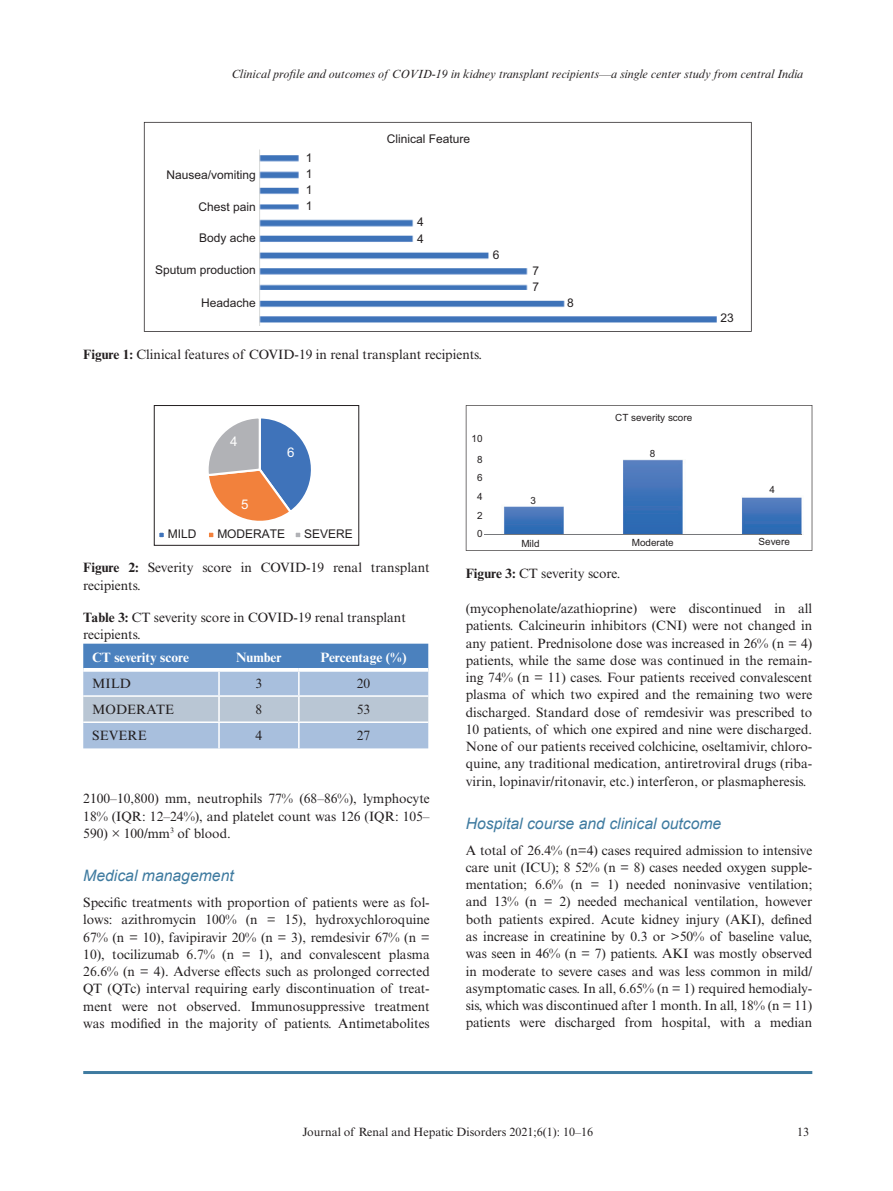
<style>
.page{position:relative;width:893px;height:1191px;background:#fff}
.page>*{position:absolute;margin:0;border:0;box-sizing:border-box;transform-origin:0 0}
.t1{font:italic 15.75px "Arial";color:#3f7ba0}
.TX{font:13.5px/17.2px "Times New Roman MT Std";color:#231f20;text-align:justify}
.FGC{font:13.5px/17.2px "Times New Roman MT Std";color:#231f20}
.TT{font:13.5px/17.2px "Times New Roman MT Std";color:#231f20}
.TCH{font:700 13.5px "Times New Roman MT Std";color:#fff}
.TB{font:13.5px "Times New Roman MT Std";color:#231f20}
.t2{font:13.35px "Arial";color:#fff}
.t3{font:12px/16.2px "Arial";color:#231f20}
.t4{font:italic 12px "Times New Roman MT Std";color:#231f20}
.t5{font:12px "Times New Roman MT Std";color:#231f20}
.t6{font:9.9px "Arial";color:#231f20}
.s1{font-weight:700}
</style>
<div class="page">
<hr style="left:83px;top:1071px;width:729px;height:3px;background:#3f7ba0">
<svg style="left:144px;top:122px;width:608px;height:210px"></svg>
<svg style="left:208px;top:418px;width:103px;height:103px"></svg>
<div style="left:157px;top:530px;width:9px;height:9px;background:#3f73ba;border:2px solid #fff"></div>
<div style="left:207px;top:530px;width:9px;height:9px;background:#f2813c;border:2px solid #fff"></div>
<svg style="left:295px;top:532px;width:6px;height:6px"></svg>
<div style="left:154px;top:405px;width:205px;height:141px;border:1px solid #231f20"></div>
<svg style="left:83px;top:643px;width:345px;height:105px;background:#96b2d3"></svg>
<hr style="left:218px;top:671px;width:2px;height:24px;background:#fff">
<hr style="left:298px;top:671px;width:2px;height:24px;background:#fff">
<hr style="left:218px;top:697px;width:2px;height:24px;background:#fff">
<hr style="left:298px;top:697px;width:2px;height:24px;background:#fff">
<hr style="left:218px;top:723px;width:2px;height:25px;background:#fff">
<hr style="left:298px;top:723px;width:2px;height:25px;background:#fff">
<hr style="left:83px;top:668px;width:136px;height:3px;background:#fff">
<hr style="left:219px;top:668px;width:80px;height:3px;background:#fff">
<hr style="left:299px;top:668px;width:129px;height:3px;background:#fff">
<hr style="left:83px;top:695px;width:136px;height:2px;background:#fff">
<hr style="left:219px;top:695px;width:80px;height:2px;background:#fff">
<hr style="left:299px;top:695px;width:129px;height:2px;background:#fff">
<hr style="left:83px;top:721px;width:136px;height:2px;background:#fff">
<hr style="left:219px;top:721px;width:80px;height:2px;background:#fff">
<hr style="left:299px;top:721px;width:129px;height:2px;background:#fff">
<svg style="left:466px;top:405px;width:346px;height:146px"></svg>
<p class="t4" style="left:231px;top:67px;width:573px">Clinical profile and outcomes of COVID-19 in kidney transplant recipients—a single center study from central India</p>
<p class="t3" style="left:166px;top:166px;width:91px">Nausea/vomiting</p>
<p class="t3" style="left:198px;top:199px;width:59px">Chest pain</p>
<p class="t3" style="left:199px;top:230px;width:58px">Body ache</p>
<p class="t3" style="left:155px;top:262px;width:102px">Sputum production</p>
<p class="t3" style="left:201px;top:295px;width:56px">Headache</p>
<p class="t3" style="left:306px;top:149px;width:8px;text-align:justify">1<br>1<br>1<br>1</p>
<p class="t3" style="left:387px;top:130px;width:85px">Clinical Feature</p>
<p class="t3" style="left:417px;top:214px;width:8px;line-height:16.6px">4<br>4</p>
<p class="t3" style="left:493px;top:247px;width:8px">6</p>
<p class="FGC" style="left:83px;top:345px;width:401px"><span class="s1">Figure 1:</span> Clinical features of COVID-19 in renal transplant recipients.</p>
<p class="t2" style="left:230px;top:432px;width:9px">4</p>
<p class="t2" style="left:287px;top:443px;width:9px">6</p>
<p class="t6" style="left:472px;top:432px;width:13px">10</p>
<p class="t6" style="left:477px;top:452px;width:7px">8</p>
<p class="t6" style="left:477px;top:471px;width:7px">6</p>
<p class="t3" style="left:532px;top:262px;width:8px;line-height:16.6px">7<br>7</p>
<p class="t3" style="left:567px;top:295px;width:8px">8</p>
<p class="t3" style="left:721px;top:310px;width:15px">23</p>
<p class="t6" style="left:615px;top:410px;width:78px">CT severity score</p>
<p class="t6" style="left:650px;top:447px;width:7px">8</p>
<p class="t2" style="left:241px;top:495px;width:9px">5</p>
<p class="t3" style="left:168px;top:526px;width:30px">MILD</p>
<p class="t3" style="left:217px;top:526px;width:69px">MODERATE</p>
<p class="t3" style="left:304px;top:526px;width:50px">SEVERE</p>
<p class="FGC" style="left:83px;top:559px;width:348px"><span class="s1">Figure 2:</span> Severity score in COVID-19 renal transplant recipients.</p>
<p class="TT" style="left:83px;top:608px;width:324px"><span class="s1">Table 3:</span> CT severity score in COVID-19 renal transplant recipients.</p>
<p class="TCH" style="left:92px;top:648px;width:98px">CT severity score</p>
<p class="TCH" style="left:236px;top:648px;width:47px">Number</p>
<p class="TCH" style="left:321px;top:648px;width:87px">Percentage (%)</p>
<p class="TB" style="left:92px;top:675px;width:40px">MILD</p>
<p class="TB" style="left:256px;top:675px;width:8px">3</p>
<p class="TB" style="left:357px;top:675px;width:15px">20</p>
<p class="TB" style="left:92px;top:701px;width:83px">MODERATE</p>
<p class="TB" style="left:256px;top:701px;width:8px">8</p>
<p class="TB" style="left:357px;top:701px;width:15px">53</p>
<p class="TB" style="left:92px;top:728px;width:56px">SEVERE</p>
<p class="TB" style="left:256px;top:728px;width:8px">4</p>
<p class="TB" style="left:357px;top:728px;width:15px">27</p>
<p class="TX" style="left:83px;top:790px;width:348px">2100–10,800) mm, neutrophils 77% (68–86%), lymphocyte 18% (IQR: 12–24%), and platelet count was 126 (IQR: 105– 590) × 100/mm<sup>3</sup> of blood.</p>
<h2 class="t1" style="left:83px;top:865px;width:152px">Medical management</h2>
<p class="TX" style="left:83px;top:893px;width:348px">Specific treatments with proportion of patients were as fol&shy;lows: azithromycin 100% (n = 15), hydroxychloroquine 67% (n = 10), favipiravir 20% (n = 3), remdesivir 67% (n = 10), tocilizumab 6.7% (n = 1), and convalescent plasma 26.6% (n = 4). Adverse effects such as prolonged corrected QT (QTc) interval requiring early discontinuation of treat&shy;ment were not observed. Immunosuppressive treatment was modified in the majority of patients. Antimetabolites</p>
<p class="t6" style="left:477px;top:490px;width:7px">4</p>
<p class="t6" style="left:477px;top:509px;width:7px">2</p>
<p class="t6" style="left:477px;top:527px;width:7px">0</p>
<p class="t6" style="left:531px;top:494px;width:7px">3</p>
<p class="t6" style="left:521px;top:537px;width:20px">Mild</p>
<p class="t6" style="left:632px;top:536px;width:43px">Moderate</p>
<p class="FGC" style="left:466px;top:564px;width:156px"><span class="s1">Figure 3:</span> CT severity score.</p>
<p class="t6" style="left:770px;top:483px;width:7px">4</p>
<p class="t6" style="left:758px;top:535px;width:33px">Severe</p>
<p class="TX" style="left:466px;top:600px;width:348px">(mycophenolate/azathioprine) were discontinued in all patients. Calcineurin inhibitors (CNI) were not changed in any patient. Prednisolone dose was increased in 26% (n = 4) patients, while the same dose was continued in the remain&shy;ing 74% (n = 11) cases. Four patients received convalescent plasma of which two expired and the remaining two were discharged. Standard dose of remdesivir was prescribed to 10 patients, of which one expired and nine were discharged.<br>None of our patients received colchicine, oseltamivir, chloro&shy;quine, any traditional medication, antiretroviral drugs (riba&shy;virin, lopinavir/ritonavir, etc.) interferon, or plasmapheresis.</p>
<h2 class="t1" style="left:466px;top:813px;width:257px">Hospital course and clinical outcome</h2>
<p class="TX" style="left:466px;top:841px;width:348px">A total of 26.4% (n=4) cases required admission to intensive care unit (ICU); 8 52% (n = 8) cases needed oxygen supple&shy;mentation; 6.6% (n = 1) needed noninvasive ventilation; and 13% (n = 2) needed mechanical ventilation, however both patients expired. Acute kidney injury (AKI), defined as increase in creatinine by 0.3 or &gt;50% of baseline value, was seen in 46% (n = 7) patients. AKI was mostly observed in moderate to severe cases and was less common in mild/ asymptomatic cases. In all, 6.65% (n = 1) required hemodialy&shy;sis, which was discontinued after 1 month. In all, 18% (n = 11) patients were discharged from hospital, with a median</p>
<p class="t5" style="left:303px;top:1124px;width:292px">Journal of Renal and Hepatic Disorders 2021;6(1): 10–16</p>
<p class="t5" style="left:797px;top:1124px;width:13px">13</p>
</div>
